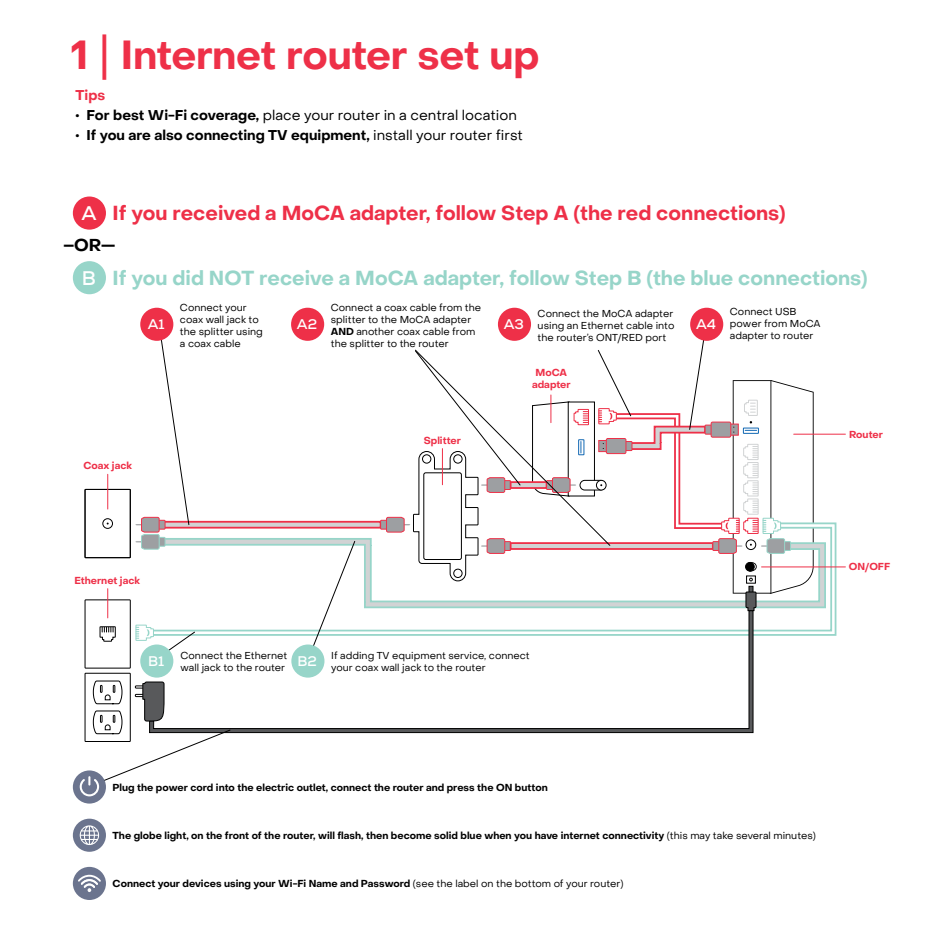
<style>
.page{position:relative;width:936px;height:936px;background:#fff}
.page>*{position:absolute;margin:0;border:0;box-sizing:border-box;transform-origin:0 0}
.t1{font:700 40px "PP Object Sans";letter-spacing:-.015em;color:#ee3048}
.t2{font:700 20px "PP Object Sans";color:#97d5c9}
.t3{font:700 20px "PP Object Sans";color:#ee3048}
.t4{font:700 17px "PP Object Sans";color:#000}
.t5{font:700 14px "PP Object Sans";color:#000}
.t6{font:14px "PP Object Sans";color:#000}
.t7{font:700 14px "Nexa";color:#fff}
.t8{font:700 14px "PP Object Sans";color:#ee3048}
.t9{font:10px/12px "PP Object Sans";color:#000}
.t10{font:700 10px "PP Object Sans";color:#000}
.t11{font:700 10px/12px "PP Object Sans";color:#ee3048;text-align:center}
.s1{font-weight:400;font-size:47px}
.s2{font-weight:700}
.s3{font-weight:400}
.s4{font-family:"Nexa";font-size:19.7px;color:#fff}
</style>
<div class="page">
<div style="left:85px;top:599px;width:46px;height:70px;border:1px solid #000"></div>
<svg style="left:99px;top:626px;width:17px;height:16px"></svg>
<svg style="left:754px;top:522px;width:83px;height:114px"></svg>
<svg style="left:190px;top:537px;width:637px;height:72px"></svg>
<div style="left:162px;top:522px;width:219px;height:6px;background:#d1d3d4"></div>
<div style="left:161px;top:521px;width:221px;height:8px;border:2px solid #ee3048"></div>
<div style="left:510px;top:542px;width:204px;height:8px;border:2px solid #ee3048"></div>
<div style="left:102px;top:518px;width:11px;height:11px;border:1px solid #000;border-radius:50%"></div>
<div style="left:85px;top:489px;width:46px;height:69px;border:1px solid #000"></div>
<div style="left:85px;top:673px;width:46px;height:69px;border:1px solid #000"></div>
<svg style="left:163px;top:612px;width:591px;height:121px"></svg>
<hr style="left:762px;top:566px;width:83px;height:1px;background:#ee3048">
<hr style="left:794px;top:434px;width:51px;height:1px;background:#ee3048">
<hr style="left:107px;top:474px;width:1px;height:35px;background:#ee3048">
<svg style="left:107px;top:589px;width:1px;height:29px"></svg>
<div style="left:690px;top:308px;width:33px;height:33px;background:#ee3048;border-radius:50%"></div>
<div style="left:498px;top:308px;width:33px;height:33px;background:#ee3048;border-radius:50%"></div>
<div style="left:73px;top:197px;width:33px;height:33px;background:#ee3048;border-radius:50%"></div>
<div style="left:73px;top:261px;width:33px;height:33px;background:#97d5c9;border-radius:50%"></div>
<svg style="left:135px;top:624px;width:61px;height:34px"></svg>
<svg style="left:532px;top:322px;width:282px;height:290px"></svg>
<svg style="left:309px;top:540px;width:47px;height:115px"></svg>
<svg style="left:380px;top:514px;width:141px;height:68px"></svg>
<svg style="left:135px;top:324px;width:55px;height:226px"></svg>
<div style="left:140px;top:645px;width:33px;height:33px;background:#97d5c9;border-radius:50%"></div>
<div style="left:291px;top:645px;width:33px;height:33px;background:#97d5c9;border-radius:50%"></div>
<div style="left:73px;top:867px;width:33px;height:33px;background:#6b748e;border-radius:50%"></div>
<svg style="left:78px;top:875px;width:23px;height:17px"></svg>
<div style="left:73px;top:770px;width:33px;height:34px;background:#6b748e;border-radius:50%"></div>
<svg style="left:80px;top:680px;width:151px;height:116px"></svg>
<div style="left:73px;top:819px;width:33px;height:33px;background:#6b748e;border-radius:50%"></div>
<svg style="left:80px;top:825px;width:19px;height:20px"></svg>
<div style="left:140px;top:308px;width:33px;height:33px;background:#ee3048;border-radius:50%"></div>
<svg style="left:414px;top:349px;width:197px;height:198px"></svg>
<div style="left:291px;top:308px;width:33px;height:33px;background:#ee3048;border-radius:50%"></div>
<h1 class="t1" style="left:71px;top:31px;width:470px">1 <span class="s1">|</span> Internet router set up</h1>
<h3 class="t8" style="left:76px;top:87px;width:31px">Tips</h3>
<h3 class="t6" style="left:76px;top:107px;width:443px"><span class="s2">• For best Wi-Fi coverage,</span> place your router in a central location</h3>
<h3 class="t5" style="left:76px;top:127px;width:449px">• If you are also connecting TV equipment, <span class="s3">install your router first</span></h3>
<h2 class="t3" style="left:82px;top:201px;width:705px"><span class="s4">A</span> If you received a MoCA adapter, follow Step A (the red connections)</h2>
<h3 class="t4" style="left:63px;top:235px;width:54px">–OR—</h3>
<h2 class="t2" style="left:82px;top:266px;width:787px"><span class="s4">B</span> If you did NOT receive a MoCA adapter, follow Step B (the blue connections)</h2>
<h3 class="t7" style="left:148px;top:315px;width:18px">A1</h3>
<p class="t9" style="left:180px;top:302px;width:84px">Connect your coax wall jack to the splitter using a coax cable</p>
<p class="t11" style="left:83px;top:460px;width:50px">Coax jack</p>
<h3 class="t7" style="left:297px;top:315px;width:22px">A2</h3>
<p class="t9" style="left:331px;top:302px;width:152px">Connect a coax cable from the splitter to the MoCA adapter<br><span class="s2">AND</span> another coax cable from the splitter to the router</p>
<p class="t11" style="left:424px;top:435px;width:39px">Splitter</p>
<h3 class="t7" style="left:504px;top:315px;width:22px">A3</h3>
<p class="t9" style="left:538px;top:308px;width:138px;text-align:justify">Connect the MoCA adapter using an Ethernet cable into the router’s ONT/RED port</p>
<p class="t11" style="left:532px;top:367px;width:40px">MoCA adapter</p>
<h3 class="t7" style="left:696px;top:315px;width:21px">A4</h3>
<p class="t9" style="left:730px;top:306px;width:92px">Connect USB power from MoCA adapter to router</p>
<p class="t11" style="left:849px;top:428px;width:35px">Router</p>
<p class="t11" style="left:74px;top:575px;width:67px">Ethernet jack</p>
<h3 class="t7" style="left:148px;top:652px;width:18px">B1</h3>
<p class="t9" style="left:181px;top:649px;width:138px">Connect the Ethernet<br>wall jack to the router <sup>B2</sup></p>
<p class="t9" style="left:331px;top:649px;width:200px">If adding TV equipment service, connect your coax wall jack to the router</p>
<p class="t11" style="left:849px;top:561px;width:43px">ON/OFF</p>
<p class="t10" style="left:113px;top:781px;width:437px">Plug the power cord into the electric outlet, connect the router and press the ON button</p>
<p class="t10" style="left:113px;top:829px;width:705px">The globe light, on the front of the router, will flash, then become solid blue when you have internet connectivity <span class="s3">(this may take several minutes)</span></p>
<p class="t10" style="left:113px;top:877px;width:512px">Connect your devices using your Wi-Fi Name and Password <span class="s3">(see the label on the bottom of your router)</span></p>
</div>
